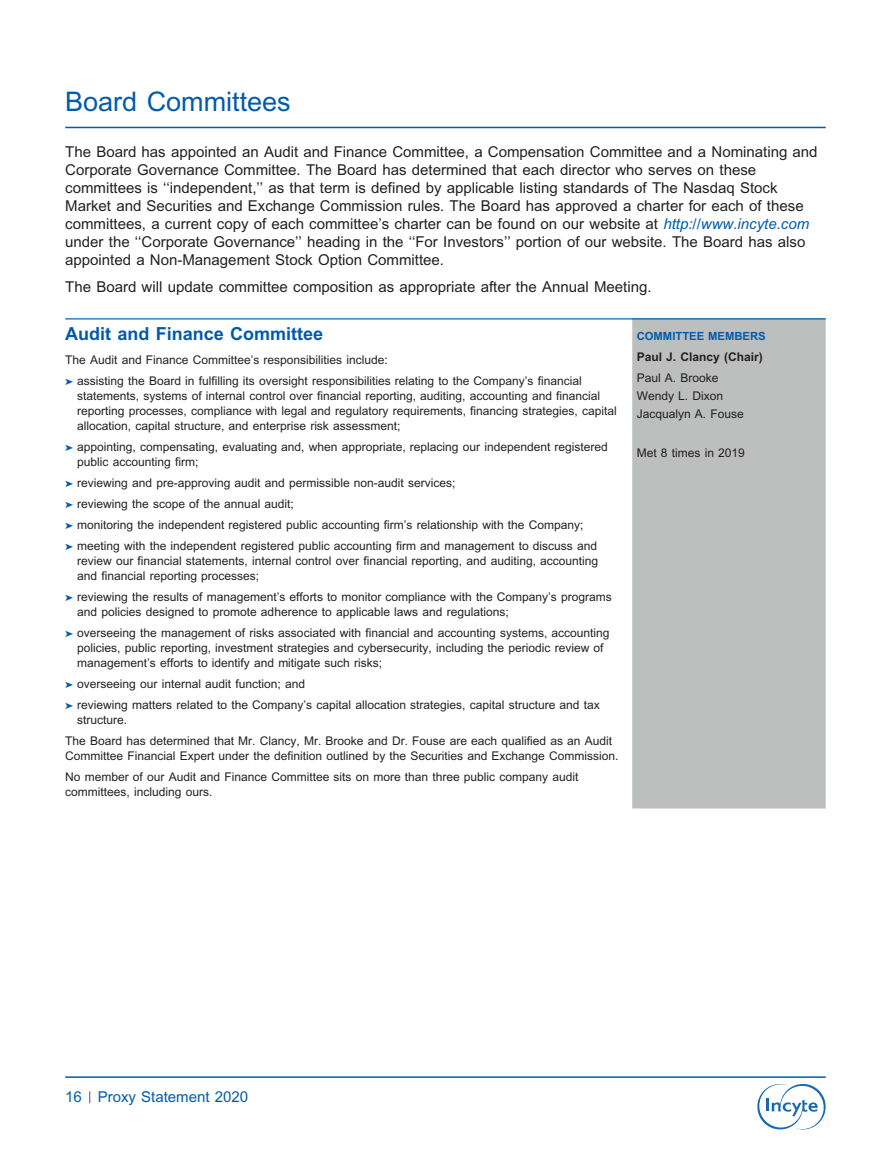
<style>
.page{position:relative;width:891px;height:1161px;background:#fff}
.page>*{position:absolute;margin:0;border:0;box-sizing:border-box;transform-origin:0 0}
.t1{font:27px "Arial";color:#015bab}
.t2{font:700 18px "Arial";color:#015bab}
.t3{font:15px/18px "Arial";color:#231f20}
.t4{font:15px "Arial";color:#015bab}
.t5{font:12px/21px "Arial";color:#231f20}
.t6{font:700 12px "Arial";color:#231f20}
.t7{font:700 11.25px "Arial";color:#015bab}
.s1{font-style:italic;color:#015bab}
</style>
<div class="page">
<div style="left:632px;top:318px;width:194px;height:490px;background:#bdbebe"></div>
<svg style="left:89px;top:1091px;width:1px;height:12px"></svg>
<svg style="left:757px;top:1084px;width:69px;height:45px"></svg>
<hr style="left:65px;top:127px;width:761px;height:1px;background:#015bab">
<hr style="left:65px;top:318px;width:761px;height:1px;background:#015bab">
<hr style="left:65px;top:1076px;width:761px;height:2px;background:#015bab">
<h1 class="t1" style="left:65px;top:92px;width:227px">Board Committees</h1>
<p class="t3" style="left:65px;top:145px;width:754px">The Board has appointed an Audit and Finance Committee, a Compensation Committee and a Nominating and Corporate Governance Committee. The Board has determined that each director who serves on these committees is ‘‘independent,’’ as that term is defined by applicable listing standards of The Nasdaq Stock Market and Securities and Exchange Commission rules. The Board has approved a charter for each of these committees, a current copy of each committee’s charter can be found on our website at <span class="s1">http://www.incyte.com </span>under the ‘‘Corporate Governance’’ heading in the ‘‘For Investors’’ portion of our website. The Board has also appointed a Non-Management Stock Option Committee.</p>
<p class="t3" style="left:65px;top:280px;width:588px">The Board will update committee composition as appropriate after the Annual Meeting.</p>
<h2 class="t2" style="left:65px;top:328px;width:259px">Audit and Finance Committee</h2>
<p class="t7" style="left:637px;top:332px;width:130px">COMMITTEE MEMBERS</p>
<p class="t5" style="left:65px;top:351px;width:324px">The Audit and Finance Committee’s responsibilities include:</p>
<p class="t5" style="left:77px;top:375px;width:525px;line-height:15px">assisting the Board in fulfilling its oversight responsibilities relating to the Company’s financial statements, systems of internal control over financial reporting, auditing, accounting and financial</p>
<p class="t6" style="left:637px;top:352px;width:127px">Paul J. Clancy (Chair)</p>
<p class="t5" style="left:637px;top:368px;width:83px">Paul A. Brooke</p>
<p class="t5" style="left:637px;top:386px;width:88px">Wendy L. Dixon</p>
<p class="t5" style="left:77px;top:402px;width:541px">reporting processes, compliance with legal and regulatory requirements, financing strategies, capital</p>
<p class="t5" style="left:637px;top:404px;width:109px">Jacqualyn A. Fouse</p>
<p class="t5" style="left:77px;top:417px;width:532px">allocation, capital structure, and enterprise risk assessment;<br>appointing, compensating, evaluating and, when appropriate, replacing our independent registered</p>
<p class="t5" style="left:637px;top:443px;width:110px">Met 8 times in 2019</p>
<p class="t5" style="left:77px;top:453px;width:521px">public accounting firm;<br>reviewing and pre-approving audit and permissible non-audit services;<br>reviewing the scope of the annual audit;<br>monitoring the independent registered public accounting firm’s relationship with the Company; meeting with the independent registered public accounting firm and management to discuss and</p>
<p class="t5" style="left:77px;top:555px;width:523px;line-height:15px">review our financial statements, internal control over financial reporting, and auditing, accounting and financial reporting processes;</p>
<p class="t5" style="left:77px;top:591px;width:536px;line-height:15px">reviewing the results of management’s efforts to monitor compliance with the Company’s programs and policies designed to promote adherence to applicable laws and regulations;</p>
<p class="t5" style="left:77px;top:627px;width:534px;line-height:15px">overseeing the management of risks associated with financial and accounting systems, accounting policies, public reporting, investment strategies and cybersecurity, including the periodic review of management’s efforts to identify and mitigate such risks;</p>
<p class="t5" style="left:77px;top:675px;width:524px">overseeing our internal audit function; and<br>reviewing matters related to the Company’s capital allocation strategies, capital structure and tax</p>
<p class="t5" style="left:65px;top:711px;width:548px;text-indent:12px">structure.<br>The Board has determined that Mr. Clancy, Mr. Brooke and Dr. Fouse are each qualified as an Audit</p>
<p class="t5" style="left:65px;top:747px;width:555px">Committee Financial Expert under the definition outlined by the Securities and Exchange Commission.<br>No member of our Audit and Finance Committee sits on more than three public company audit</p>
<p class="t5" style="left:65px;top:783px;width:149px">committees, including ours.</p>
<p class="t4" style="left:65px;top:1091px;width:184px">16 Proxy Statement 2020</p>
</div>
